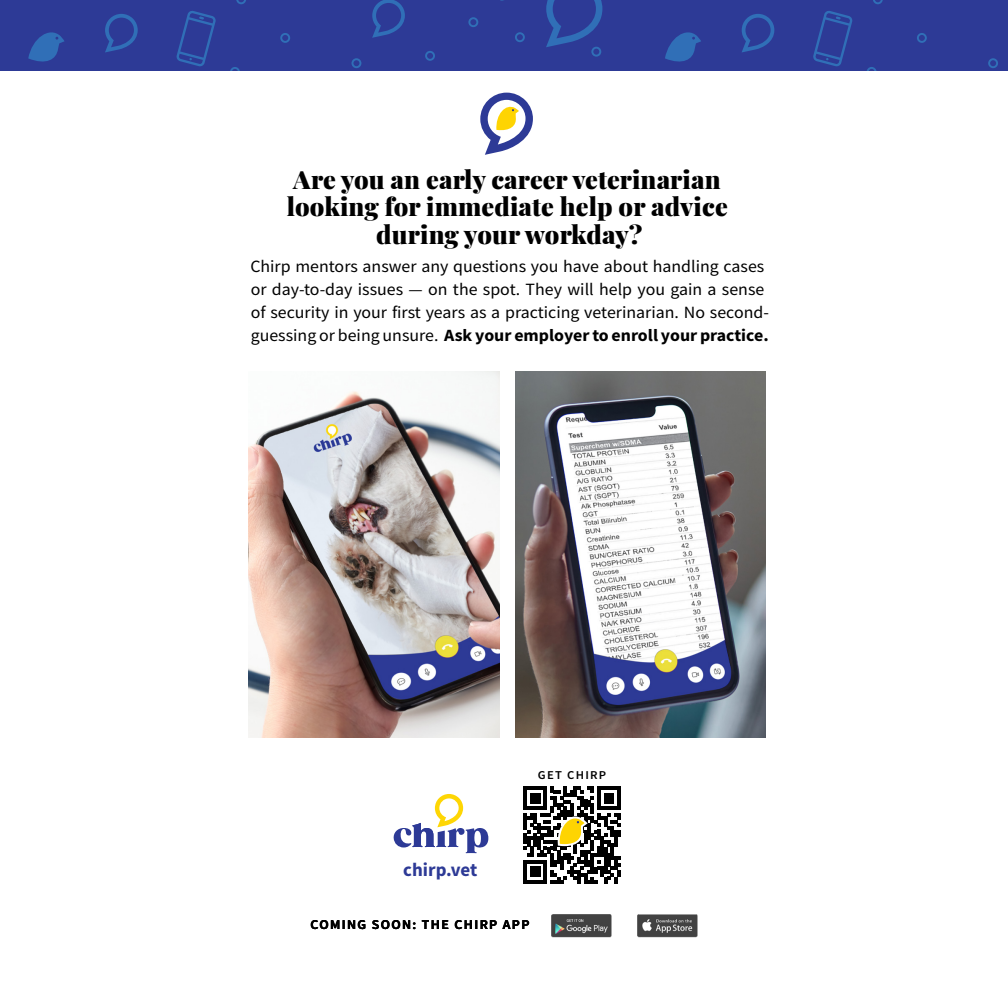
<style>
.page{position:relative;width:1008px;height:1008px;background:#fff}
.page>*{position:absolute;margin:0;border:0;box-sizing:border-box;transform-origin:0 0}
.t1{font:900 25.2px/27.8px "Playfair Display";letter-spacing:.005em;color:#000;text-align:center}
.t2{font:700 18.9px "Source Sans Pro";color:#2d3a96}
.t3{font:17.15px/22.9px "Source Sans Pro";color:#000;scale:1.04 1}
.t4{font:600 13.47px "Source Sans Pro";letter-spacing:.1em;color:#000}
.t5{font:600 12.08px "Source Sans Pro";letter-spacing:.1em;color:#000;scale:1.05 1}
.s1{font-weight:700}
</style>
<div class="page">
<svg style="left:480px;top:93px;width:53px;height:62px"></svg>
<svg style="left:393px;top:794px;width:96px;height:60px"></svg>
<svg style="left:524px;top:787px;width:97px;height:96px"></svg>
<img style="left:249px;top:371px;width:250px;height:366px">
<img style="left:515px;top:371px;width:250px;height:366px">
<svg style="left:0;top:0;width:1008px;height:70px;background:#2d3d98"></svg>
<img style="left:551px;top:914px;width:61px;height:24px">
<img style="left:637px;top:914px;width:61px;height:24px">
<h1 class="t1" style="left:287px;top:163px;width:442px">Are you an early career veterinarian looking for immediate help or advice during your workday?</h1>
<p class="t3" style="left:250px;top:255px;width:500px">Chirp mentors answer any questions you have about handling cases or day-to-day issues — on the spot. They will help you gain a sense of security in your first years as a practicing veterinarian. No second&shy;guessing or being unsure. <span class="s1">Ask your employer to enroll your practice.</span></p>
<p class="t5" style="left:538px;top:767px;width:67px">GET CHIRP</p>
<p class="t2" style="left:403px;top:857px;width:76px">chirp.vet</p>
<p class="t4" style="left:310px;top:916px;width:220px">COMING SOON: THE CHIRP APP</p>
</div>
